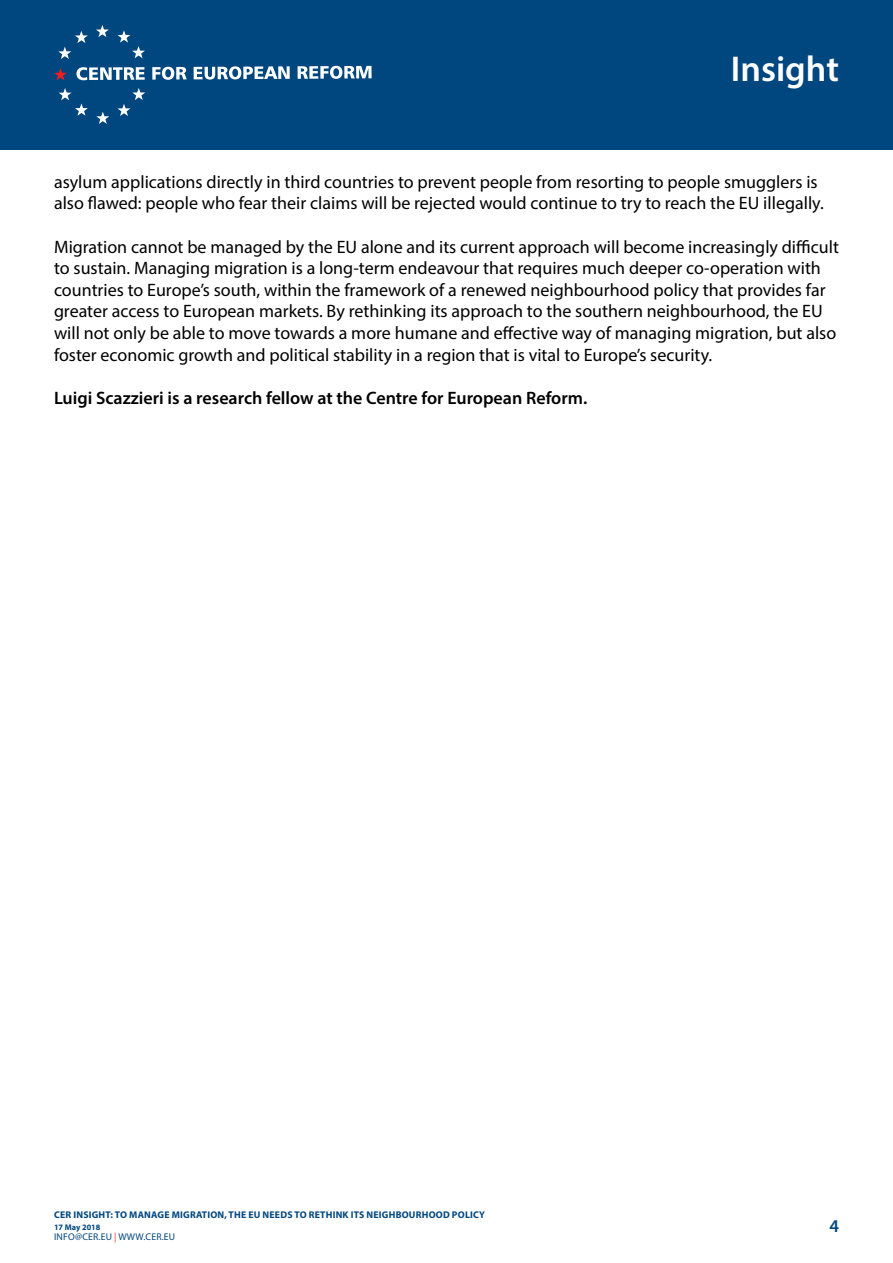
<style>
.page{position:relative;width:893px;height:1263px;background:#fff}
.page>*{position:absolute;margin:0;border:0;box-sizing:border-box;transform-origin:0 0}
.t1{font:600 36px "Myriad Pro";color:#fff}
.t2{font:18px/21.6px "Myriad Pro";color:#000}
.t3{font:600 18px "Myriad Pro";color:#000}
.t4{font:600 18px "Myriad Pro";color:#00467f}
.t5{font:700 9.75px "Myriad Pro";letter-spacing:.02em;color:#00467f}
.t6{font:9.75px "Myriad Pro";letter-spacing:.02em;color:#00467f}
.t7{font:700 8.25px "Myriad Pro";color:#00467f}
.s1{color:#ee3124}
</style>
<div class="page">
<div style="left:0;top:0;width:893px;height:150px;background:#00467f"></div>
<svg style="left:96px;top:25px;width:13px;height:12px"></svg>
<svg style="left:118px;top:30px;width:27px;height:28px"></svg>
<svg style="left:118px;top:88px;width:27px;height:28px"></svg>
<svg style="left:96px;top:112px;width:13px;height:12px"></svg>
<svg style="left:59px;top:88px;width:29px;height:28px"></svg>
<svg style="left:58px;top:31px;width:30px;height:28px"></svg>
<svg style="left:54px;top:68px;width:13px;height:12px"></svg>
<svg style="left:76px;top:67px;width:69px;height:13px"></svg>
<svg style="left:152px;top:67px;width:35px;height:13px"></svg>
<svg style="left:194px;top:66px;width:96px;height:14px"></svg>
<svg style="left:298px;top:66px;width:74px;height:13px"></svg>
<h1 class="t1" style="left:731px;top:46px;width:110px">Insight</h1>
<p class="t2" style="left:54px;top:171px;width:771px">asylum applications directly in third countries to prevent people from resorting to people smugglers is also flawed: people who fear their claims will be rejected would continue to try to reach the EU illegally.</p>
<p class="t2" style="left:54px;top:236px;width:786px">Migration cannot be managed by the EU alone and its current approach will become increasingly difficult to sustain. Managing migration is a long-term endeavour that requires much deeper co-operation with countries to Europe’s south, within the framework of a renewed neighbourhood policy that provides far greater access to European markets. By rethinking its approach to the southern neighbourhood, the EU will not only be able to move towards a more humane and effective way of managing migration, but also foster economic growth and political stability in a region that is vital to Europe’s security.</p>
<p class="t3" style="left:54px;top:386px;width:535px">Luigi Scazzieri is a research fellow at the Centre for European Reform.</p>
<p class="t5" style="left:54px;top:1208px;width:182px">CER INSIGHT: TO MANAGE MIGRATION, THE</p>
<p class="t5" style="left:248px;top:1208px;width:21px">EU NEE</p>
<p class="t5" style="left:280px;top:1208px;width:32px">DS TO RETHIN</p>
<p class="t5" style="left:343px;top:1208px;width:12px">KITS</p>
<p class="t5" style="left:367px;top:1208px;width:7px">NEIGH</p>
<p class="t5" style="left:396px;top:1208px;width:21px">BOURH</p>
<p class="t5" style="left:429px;top:1208px;width:58px">OOD POLICY</p>
<p class="t7" style="left:54px;top:1222px;width:48px">17 MAY 2018</p>
<p class="t6" style="left:54px;top:1231px;width:6px">info</p>
<p class="t6" style="left:75px;top:1231px;width:102px">@cer.EU <span class="s1">|</span> WWW.CER.EU</p>
<p class="t4" style="left:829px;top:1215px;width:11px">4</p>
</div>
